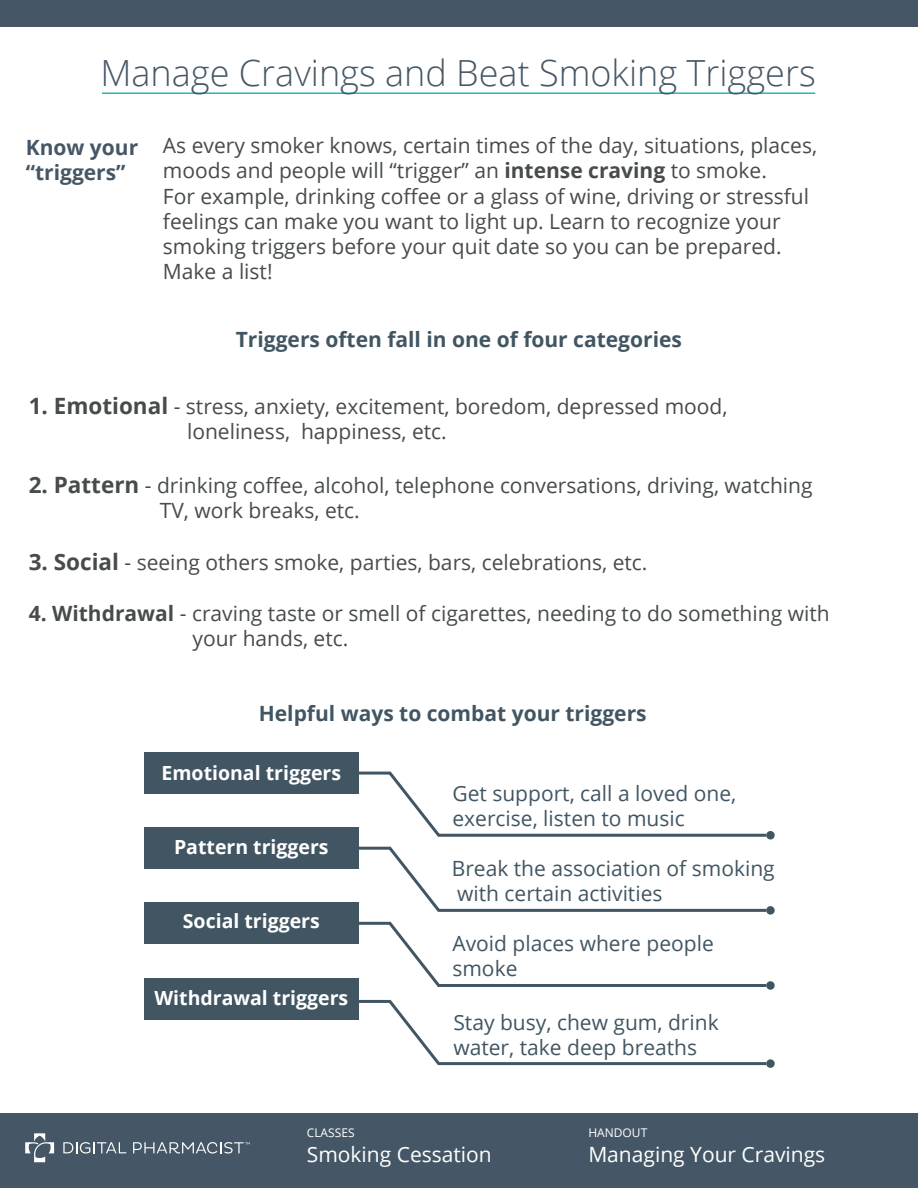
<style>
.page{position:relative;width:918px;height:1188px;background:#fff}
.page>*{position:absolute;margin:0;border:0;box-sizing:border-box;transform-origin:0 0}
.t1{font:300 36px "Open Sans";color:#455766}
.t2{font:21px/25.2px "Open Sans";color:#474b4c}
.t3{font:21px/25.2px "Open Sans";color:#415562}
.t4{font:700 21px "Open Sans";color:#415562}
.t5{font:21px "Open Sans";color:#fff}
.t6{font:700 21px/25.2px "Open Sans";color:#455766}
.t7{font:700 19.5px "Open Sans";color:#fff}
.t8{font:12px "Open Sans";color:#fff}
.s1{font-weight:700}
.s2{font-weight:700;font-size:22.5px}
</style>
<div class="page">
<div style="left:0;top:0;width:918px;height:27px;background:#455766"></div>
<div style="left:0;top:1113px;width:918px;height:75px;background:#455766"></div>
<svg style="left:25px;top:1133px;width:29px;height:29px"></svg>
<svg style="left:63px;top:1142px;width:63px;height:12px"></svg>
<svg style="left:133px;top:1142px;width:117px;height:12px"></svg>
<hr style="left:102px;top:93px;width:713px;height:1px;background:#1dbbb5">
<div style="left:144px;top:752px;width:215px;height:42px;background:#415562"></div>
<div style="left:144px;top:827px;width:215px;height:42px;background:#415562"></div>
<div style="left:144px;top:902px;width:215px;height:42px;background:#415562"></div>
<div style="left:144px;top:978px;width:215px;height:42px;background:#415562"></div>
<svg style="left:359px;top:771px;width:408px;height:67px"></svg>
<div style="left:766px;top:831px;width:9px;height:8px;background:#415562;border-radius:50%"></div>
<svg style="left:359px;top:846px;width:407px;height:66px"></svg>
<div style="left:766px;top:906px;width:9px;height:9px;background:#415562;border-radius:50%"></div>
<svg style="left:359px;top:921px;width:407px;height:66px"></svg>
<div style="left:766px;top:981px;width:9px;height:9px;background:#415562;border-radius:50%"></div>
<svg style="left:359px;top:999px;width:407px;height:67px"></svg>
<div style="left:766px;top:1059px;width:9px;height:9px;background:#415562;border-radius:50%"></div>
<h1 class="t1" style="left:100px;top:48px;width:717px">Manage Cravings and Beat Smoking Triggers</h1>
<p class="t6" style="left:26px;top:134px;width:114px">Know your “triggers”</p>
<p class="t2" style="left:163px;top:132px;width:656px">As every smoker knows, certain times of the day, situations, places, moods and people will “trigger” an <span class="s1">intense craving</span> to smoke.<br>For example, drinking coffee or a glass of wine, driving or stressful feelings can make you want to light up. Learn to recognize your smoking triggers before your quit date so you can be prepared.<br>Make a list!</p>
<p class="t4" style="left:236px;top:325px;width:448px">Triggers often fall in one of four categories</p>
<p class="t2" style="left:187px;top:393px;width:542px;text-indent:-158px"><span class="s2">1. Emotional</span> - stress, anxiety, excitement, boredom, depressed mood, loneliness, happiness, etc.</p>
<p class="t2" style="left:160px;top:472px;width:654px;text-indent:-131px"><span class="s2">2. Pattern</span> - drinking coffee, alcohol, telephone conversations, driving, watching<br>TV, work breaks, etc.</p>
<p class="t2" style="left:29px;top:549px;width:620px"><span class="s2">3. Social</span> - seeing others smoke, parties, bars, celebrations, etc.</p>
<p class="t2" style="left:192px;top:600px;width:639px;text-indent:-164px"><span class="s1">4. Withdrawal</span> - craving taste or smell of cigarettes, needing to do something with your hands, etc.</p>
<p class="t4" style="left:259px;top:699px;width:389px">Helpful ways to combat your triggers</p>
<p class="t7" style="left:162px;top:760px;width:181px">Emotional triggers</p>
<p class="t7" style="left:174px;top:833px;width:156px">Pattern triggers</p>
<p class="t7" style="left:183px;top:907px;width:138px">Social triggers</p>
<p class="t7" style="left:154px;top:984px;width:195px">Withdrawal triggers</p>
<p class="t3" style="left:452px;top:781px;width:285px">Get support, call a loved one, exercise, listen to music</p>
<p class="t3" style="left:452px;top:856px;width:325px">Break the association of smoking with certain activities</p>
<p class="t3" style="left:452px;top:931px;width:263px">Avoid places where people smoke</p>
<p class="t3" style="left:453px;top:1009px;width:267px">Stay busy, chew gum, drink water, take deep breaths</p>
<p class="t8" style="left:307px;top:1125px;width:49px">CLASSES</p>
<p class="t5" style="left:307px;top:1140px;width:186px">Smoking Cessation</p>
<p class="t8" style="left:588px;top:1125px;width:60px">HANDOUT</p>
<p class="t5" style="left:588px;top:1140px;width:238px">Managing Your Cravings</p>
</div>
